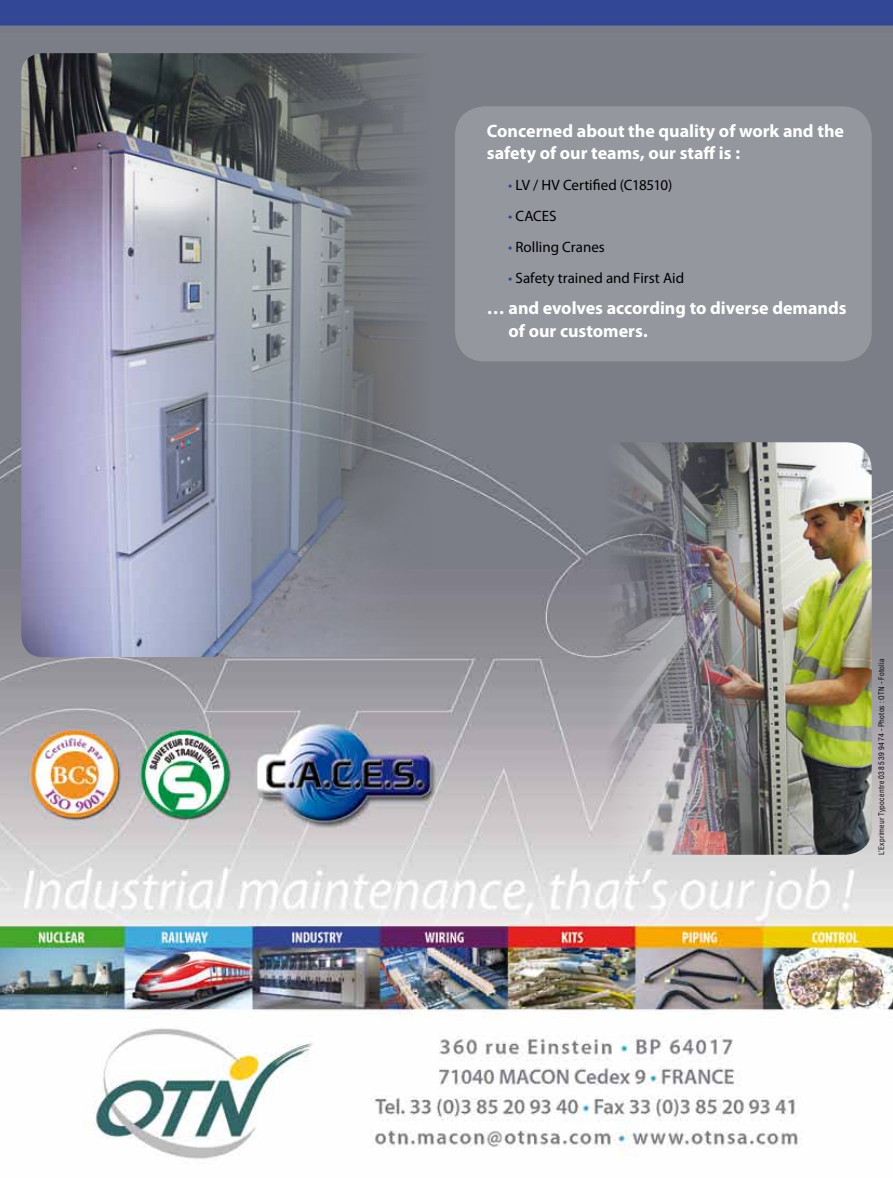
<style>
.page{position:relative;width:893px;height:1178px;background:#fff}
.page>*{position:absolute;margin:0;border:0;box-sizing:border-box;transform-origin:0 0}
.t1{font:700 18px/22.5px "Myriad Pro";color:#fff}
.t2{font:15px "Myriad Pro";color:#000}
.t3{font:condensed 7.5px "Helvetica";letter-spacing:.03em;color:#000}
.s1{color:#314795}
</style>
<div class="page">
<img style="left:0;top:0;width:893px;height:1159px">
<div style="left:455px;top:106px;width:417px;height:255px;background:#94979e;border-radius:30px"></div>
<img style="left:21px;top:53px;width:421px;height:604px">
<img style="left:596px;top:442px;width:276px;height:413px">
<p class="t1" style="left:487px;top:119px;width:359px">Concerned about the quality of work and the safety of our teams, our staff is :</p>
<p class="t2" style="left:508px;top:176px;width:166px"><span class="s1">•</span> LV / HV Certified (C18510)</p>
<p class="t2" style="left:508px;top:207px;width:50px"><span class="s1">•</span> CACES</p>
<p class="t2" style="left:508px;top:238px;width:98px"><span class="s1">•</span> Rolling Cranes</p>
<p class="t2" style="left:508px;top:269px;width:178px"><span class="s1">•</span> Safety trained and First Aid</p>
<p class="t1" style="left:508px;top:296px;width:340px;text-indent:-22px">… and evolves according to diverse demands of our customers.</p>
<p class="t3" style="left:877px;top:855px;width:197px;rotate:-90deg">L’Exprimeur Typocentre 03 85 39 94 74 - Photos : OTN - Fotolia</p>
</div>
